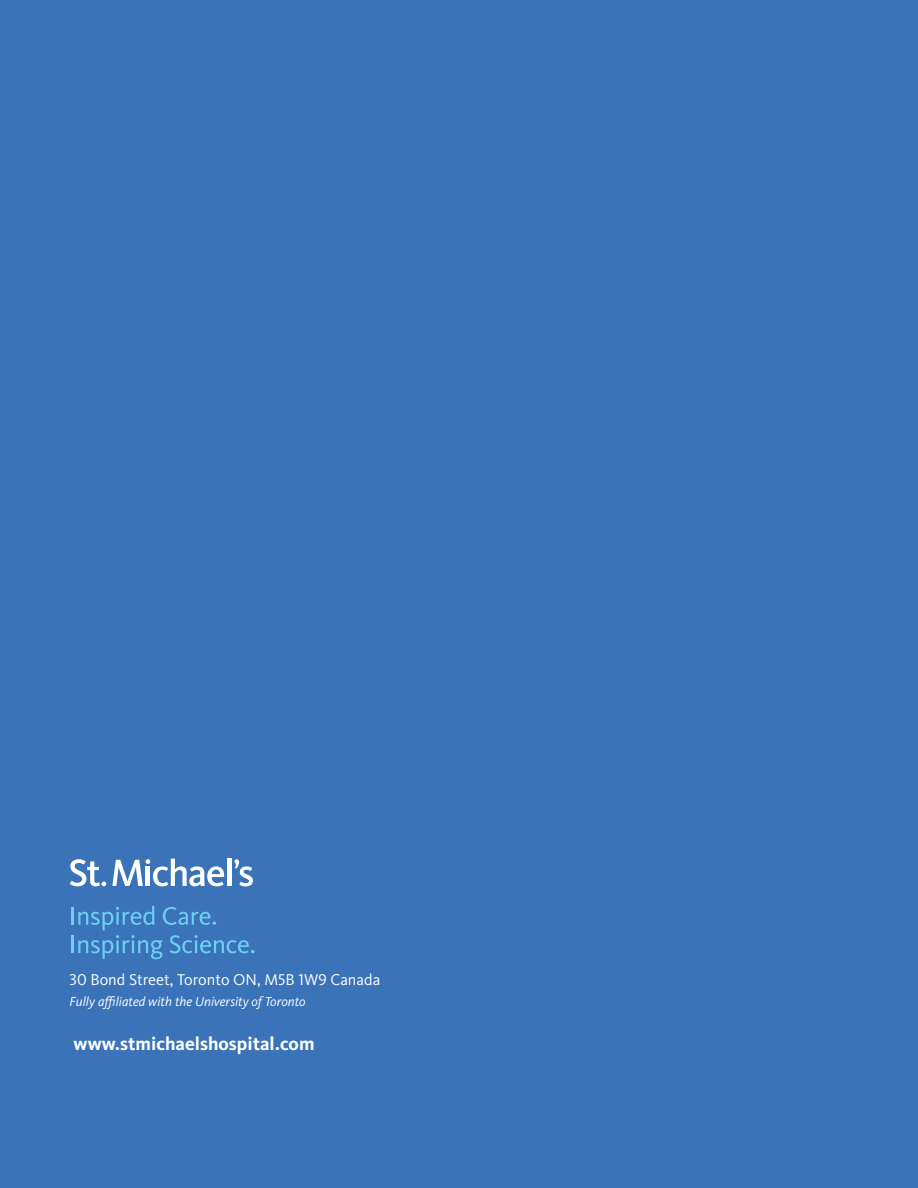
<style>
.page{position:relative;width:918px;height:1188px;background:#3b73b9}
.page>*{position:absolute;margin:0;border:0;box-sizing:border-box;transform-origin:0 0}
.t1{font:700 18.9px "Kievit OT";color:#fff}
.t2{font:16.2px "Kievit OT";color:#fff}
.t3{font:italic 13.5px "Kievit OT";color:#fff}
</style>
<div class="page">
<hr style="left:71px;top:907px;width:3px;height:18px;background:#6bcef3">
<hr style="left:71px;top:936px;width:3px;height:17px;background:#6bcef3">
<svg style="left:78px;top:906px;width:177px;height:53px"></svg>
<svg style="left:70px;top:859px;width:36px;height:27px"></svg>
<svg style="left:112px;top:859px;width:112px;height:27px"></svg>
<hr style="left:228px;top:859px;width:4px;height:27px;background:#fff">
<svg style="left:234px;top:859px;width:19px;height:27px"></svg>
<p class="t2" style="left:70px;top:971px;width:312px">30 Bond Street, Toronto ON, M5B 1W9 Canada</p>
<p class="t3" style="left:70px;top:994px;width:238px">Fully affiliated with the University of Toronto</p>
<h1 class="t1" style="left:73px;top:1033px;width:243px">www.stmichaelshospital.com</h1>
</div>
